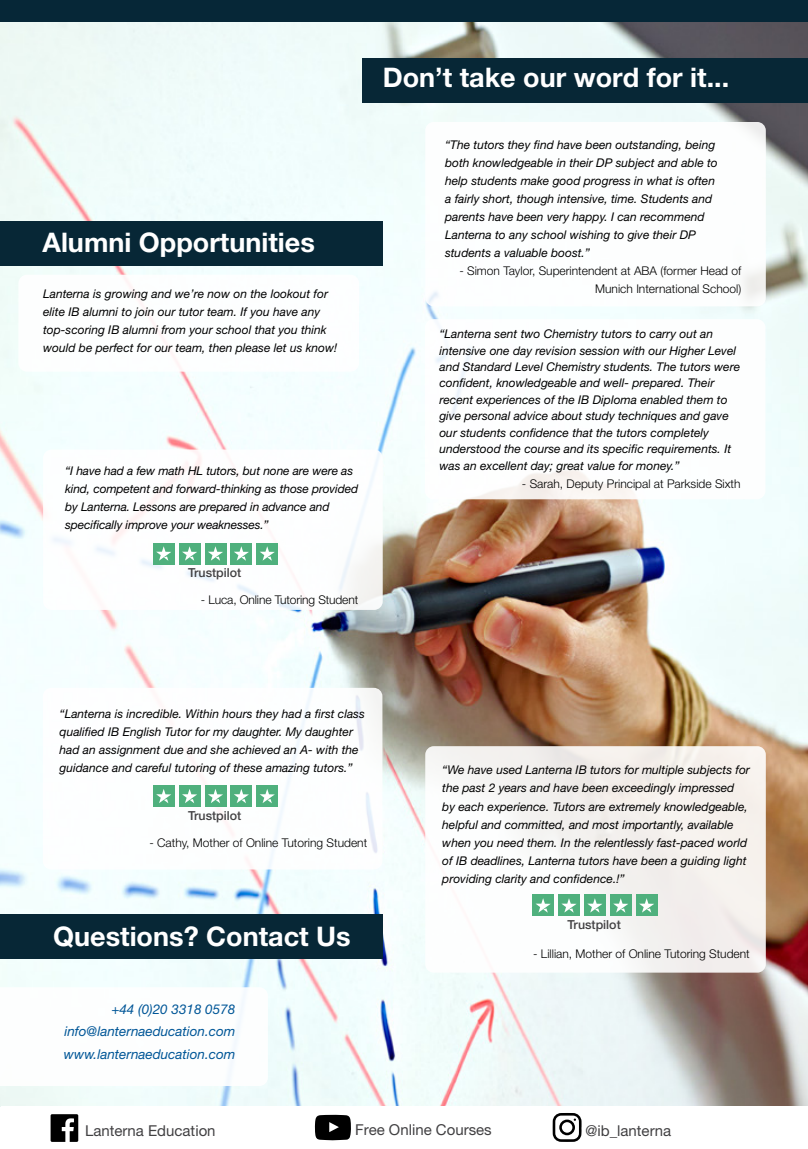
<style>
.page{position:relative;width:808px;height:1149px;background:#fff}
.page>*{position:absolute;margin:0;border:0;box-sizing:border-box;transform-origin:0 0}
.t1{font:700 27px "Helvetica Neue LT Pro";color:#fff}
.t2{font:15px "Helvetica Neue LT Pro";color:#414042}
.t3{font:italic 13.5px/22.5px "Helvetica Neue LT Std";color:#005697;text-align:justify}
.t4{font:500 12.45px "Helvetica Neue LT Std";color:#414042}
.t5{font:italic 12px/18px "Helvetica Neue LT Std";color:#000}
.t6{font:300 12px/18px "Helvetica Neue LT Pro";color:#000;text-align:right}
</style>
<div class="page">
<img style="left:0;top:21px;width:808px;height:1085px">
<div style="left:0;top:913px;width:383px;height:45px;background:#072736"></div>
<div style="left:0;top:0;width:808px;height:21px;background:#062737"></div>
<div style="left:18px;top:274px;width:341px;height:97px;background:#fff;border-radius:9px"></div>
<div style="left:43px;top:449px;width:340px;height:160px;background:#fff;border-radius:9px"></div>
<div style="left:425px;top:122px;width:341px;height:184px;background:#fff;border-radius:9px"></div>
<div style="left:43px;top:687px;width:339px;height:182px;background:#fff;border-radius:9px"></div>
<svg style="left:0;top:986px;width:268px;height:99px"></svg>
<div style="left:425px;top:319px;width:340px;height:180px;background:#fff;border-radius:9px"></div>
<div style="left:425px;top:746px;width:341px;height:226px;background:linear-gradient(to right,#fbfdfd,#f2ede9);border-radius:9px"></div>
<div style="left:2px;top:1105px;width:806px;height:43px;background:#fff"></div>
<svg style="left:51px;top:1114px;width:27px;height:27px"></svg>
<svg style="left:315px;top:1114px;width:36px;height:25px"></svg>
<svg style="left:553px;top:1113px;width:29px;height:28px"></svg>
<div style="left:362px;top:58px;width:446px;height:45px;background:#072736"></div>
<div style="left:0;top:221px;width:383px;height:45px;background:#072736"></div>
<div style="left:153px;top:542px;width:22px;height:22px;background:#4fb07d"></div>
<svg style="left:156px;top:546px;width:15px;height:14px"></svg>
<div style="left:205px;top:542px;width:22px;height:22px;background:#4fb07d"></div>
<svg style="left:208px;top:546px;width:15px;height:14px"></svg>
<div style="left:179px;top:542px;width:22px;height:22px;background:#4fb07d"></div>
<svg style="left:182px;top:546px;width:15px;height:14px"></svg>
<div style="left:230px;top:542px;width:22px;height:22px;background:#4fb07d"></div>
<div style="left:256px;top:542px;width:22px;height:22px;background:#4fb07d"></div>
<svg style="left:234px;top:546px;width:15px;height:14px"></svg>
<svg style="left:260px;top:546px;width:15px;height:14px"></svg>
<div style="left:153px;top:784px;width:22px;height:22px;background:#4fb07d"></div>
<svg style="left:156px;top:789px;width:15px;height:14px"></svg>
<div style="left:205px;top:784px;width:22px;height:22px;background:#4fb07d"></div>
<svg style="left:208px;top:789px;width:15px;height:14px"></svg>
<div style="left:179px;top:784px;width:22px;height:22px;background:#4fb07d"></div>
<svg style="left:182px;top:789px;width:15px;height:14px"></svg>
<div style="left:230px;top:784px;width:22px;height:22px;background:#4fb07d"></div>
<div style="left:256px;top:784px;width:22px;height:22px;background:#4fb07d"></div>
<svg style="left:234px;top:789px;width:15px;height:14px"></svg>
<svg style="left:260px;top:789px;width:15px;height:14px"></svg>
<div style="left:532px;top:894px;width:22px;height:22px;background:#4fb07d"></div>
<svg style="left:535px;top:898px;width:16px;height:14px"></svg>
<div style="left:584px;top:894px;width:22px;height:22px;background:#4fb07d"></div>
<svg style="left:587px;top:898px;width:15px;height:14px"></svg>
<div style="left:558px;top:894px;width:22px;height:22px;background:#4fb07d"></div>
<svg style="left:561px;top:898px;width:16px;height:14px"></svg>
<div style="left:610px;top:894px;width:22px;height:22px;background:#4fb07d"></div>
<div style="left:636px;top:894px;width:22px;height:22px;background:#4fb07d"></div>
<svg style="left:613px;top:898px;width:15px;height:14px"></svg>
<svg style="left:639px;top:898px;width:15px;height:14px"></svg>
<h1 class="t1" style="left:43px;top:225px;width:274px">Alumni Opportunities</h1>
<p class="t5" style="left:43px;top:284px;width:296px">Lanterna is growing and we’re now on the lookout for elite IB alumni to join our tutor team. If you have any top-scoring IB alumni from your school that you think would be perfect for our team, then please let us know!</p>
<p class="t5" style="left:65px;top:461px;width:295px">“I have had a few math HL tutors, but none are were as kind, competent and forward-thinking as those provided by Lanterna. Lessons are prepared in advance and specifically improve your weaknesses.”</p>
<p class="t4" style="left:188px;top:565px;width:55px">Trustpilot</p>
<p class="t6" style="left:201px;top:590px;width:159px">- Luca, Online Tutoring Student</p>
<h1 class="t1" style="left:383px;top:61px;width:348px">Don’t take our word for it...</h1>
<p class="t5" style="left:445px;top:135px;width:274px">“The tutors they find have been outstanding, being both knowledgeable in their DP subject and able to help students make good progress in what is often a fairly short, though intensive, time. Students and parents have been very happy. I can recommend Lanterna to any school wishing to give their DP students a valuable boost.”</p>
<p class="t6" style="left:459px;top:261px;width:283px">- Simon Taylor, Superintendent at ABA (former Head of<br>Munich International School)</p>
<p class="t5" style="left:439px;top:325px;width:302px;line-height:16.5px">“Lanterna sent two Chemistry tutors to carry out an intensive one day revision session with our Higher Level and Standard Level Chemistry students. The tutors were confident, knowledgeable and well- prepared. Their recent experiences of the IB Diploma enabled them to give personal advice about study techniques and gave our students confidence that the tutors completely understood the course and its specific requirements. It was an excellent day; great value for money.”</p>
<p class="t6" style="left:522px;top:474px;width:220px">- Sarah, Deputy Principal at Parkside Sixth</p>
<p class="t5" style="left:60px;top:703px;width:307px">“Lanterna is incredible. Within hours they had a first class qualified IB English Tutor for my daughter. My daughter had an assignment due and she achieved an A- with the guidance and careful tutoring of these amazing tutors.”</p>
<p class="t4" style="left:188px;top:807px;width:55px">Trustpilot</p>
<p class="t6" style="left:149px;top:832px;width:219px">- Cathy, Mother of Online Tutoring Student</p>
<h1 class="t1" style="left:53px;top:919px;width:299px">Questions? Contact Us</h1>
<p class="t3" style="left:64px;top:997px;width:173px;text-indent:47px">+44 (0)20 3318 0578 info@lanternaeducation.com www.lanternaeducation.com</p>
<p class="t5" style="left:442px;top:760px;width:309px">“We have used Lanterna IB tutors for multiple subjects for the past 2 years and have been exceedingly impressed by each experience. Tutors are extremely knowledgeable, helpful and committed, and most importantly, available when you need them. In the relentlessly fast-paced world of IB deadlines, Lanterna tutors have been a guiding light providing clarity and confidence.!”</p>
<p class="t4" style="left:567px;top:917px;width:55px">Trustpilot</p>
<p class="t6" style="left:533px;top:943px;width:218px">- Lillian, Mother of Online Tutoring Student</p>
<p class="t2" style="left:85px;top:1121px;width:132px">Lanterna Education</p>
<p class="t2" style="left:355px;top:1120px;width:138px">Free Online Courses</p>
<p class="t2" style="left:585px;top:1121px;width:87px">@ib_lanterna</p>
</div>
